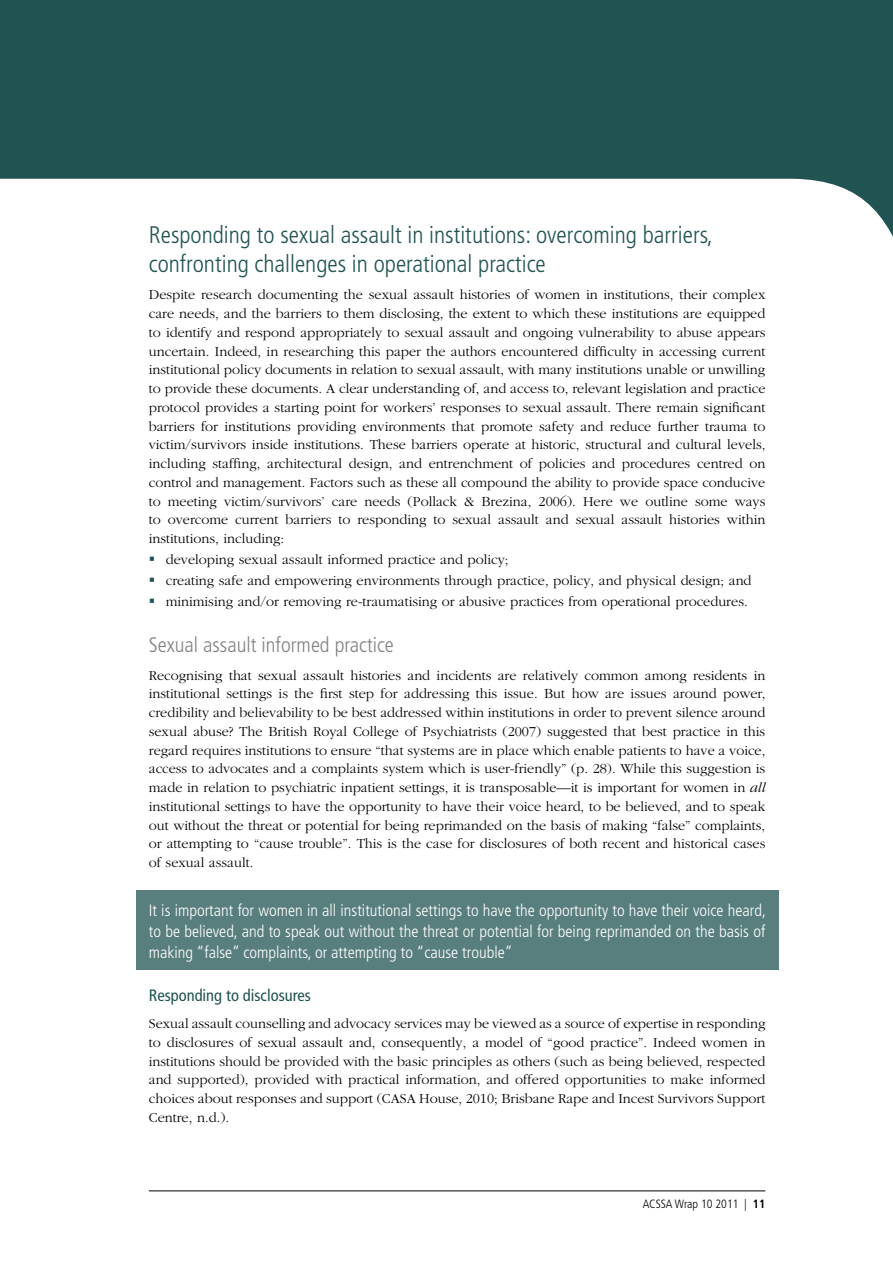
<style>
.page{position:relative;width:893px;height:1263px;background:#fff}
.page>*{position:absolute;margin:0;border:0;box-sizing:border-box;transform-origin:0 0}
.Heading_1{font:300 condensed 24px/28.8px "Frutiger LT";color:#205352}
.Heading_2{font:300 condensed 21px "Frutiger LT";color:#808285}
.Key_message{font:300 condensed 16.5px/21px "Frutiger LT";color:#fff;text-align:justify}
.Heading_3{font:condensed 16.5px "Frutiger LT";color:#205352}
.Body_text{font:300 14.25px/18.8px "Garamond";color:#000;text-align:justify}
.t1{font:300 condensed 12px "Frutiger LT";color:#000}
.s1{color:#205352}
.s2{font-style:italic}
.s3{font-weight:700}
</style>
<div class="page">
<hr style="left:149px;top:1190px;width:616px;height:1px;background:#000">
<svg style="left:0;top:0;width:893px;height:237px;fill:#205352"></svg>
<div style="left:136px;top:890px;width:642px;height:80px;background:#587e7d"></div>
<h2 class="Heading_1" style="left:149px;top:221px;width:566px">Responding to sexual assault in institutions: overcoming barriers, confronting challenges in operational practice</h2>
<p class="Body_text" style="left:149px;top:286px;width:618px">Despite research documenting the sexual assault histories of women in institutions, their complex care needs, and the barriers to them disclosing, the extent to which these institutions are equipped to identify and respond appropriately to sexual assault and ongoing vulnerability to abuse appears uncertain. Indeed, in researching this paper the authors encountered difficulty in accessing current institutional policy documents in relation to sexual assault, with many institutions unable or unwilling to provide these documents. A clear understanding of, and access to, relevant legislation and practice protocol provides a starting point for workers’ responses to sexual assault. There remain significant barriers for institutions providing environments that promote safety and reduce further trauma to victim/survivors inside institutions. These barriers operate at historic, structural and cultural levels, including staffing, architectural design, and entrenchment of policies and procedures centred on control and management. Factors such as these all compound the ability to provide space conducive to meeting victim/survivors’ care needs (Pollack &amp; Brezina, 2006). Here we outline some ways to overcome current barriers to responding to sexual assault and sexual assault histories within institutions, including:</p>
<p class="Body_text" style="left:149px;top:550px;width:361px"><span class="s1">▪</span> developing sexual assault informed practice and policy;</p>
<p class="Body_text" style="left:149px;top:571px;width:604px"><span class="s1">▪</span> creating safe and empowering environments through practice, policy, and physical design; and</p>
<p class="Body_text" style="left:149px;top:592px;width:600px"><span class="s1">▪</span> minimising and/or removing re-traumatising or abusive practices from operational procedures.</p>
<h3 class="Heading_2" style="left:149px;top:633px;width:247px">Sexual assault informed practice</h3>
<p class="Body_text" style="left:149px;top:666px;width:618px">Recognising that sexual assault histories and incidents are relatively common among residents in institutional settings is the first step for addressing this issue. But how are issues around power, credibility and believability to be best addressed within institutions in order to prevent silence around sexual abuse? The British Royal College of Psychiatrists (2007) suggested that best practice in this regard requires institutions to ensure “that systems are in place which enable patients to have a voice, access to advocates and a complaints system which is user-friendly” (p. 28). While this suggestion is made in relation to psychiatric inpatient settings, it is transposable—it is important for women in <span class="s2">all </span>institutional settings to have the opportunity to have their voice heard, to be believed, and to speak out without the threat or potential for being reprimanded on the basis of making “false” complaints, or attempting to “cause trouble”. This is the case for disclosures of both recent and historical cases of sexual assault.</p>
<p class="Key_message" style="left:149px;top:900px;width:619px">It is important for women in all institutional settings to have the opportunity to have their voice heard, to be believed, and to speak out without the threat or potential for being reprimanded on the basis of making “false” complaints, or attempting to “cause trouble”</p>
<h4 class="Heading_3" style="left:149px;top:985px;width:164px">Responding to disclosures</h4>
<p class="Body_text" style="left:149px;top:1014px;width:618px">Sexual assault counselling and advocacy services may be viewed as a source of expertise in responding to disclosures of sexual assault and, consequently, a model of “good practice”. Indeed women in institutions should be provided with the basic principles as others (such as being believed, respected and supported), provided with practical information, and offered opportunities to make informed choices about responses and support (CASA House, 2010; Brisbane Rape and Incest Survivors Support Centre, n.d.).</p>
<p class="t1" style="left:643px;top:1197px;width:124px">ACSSA Wrap 10 2011 | <span class="s3">11</span></p>
</div>
